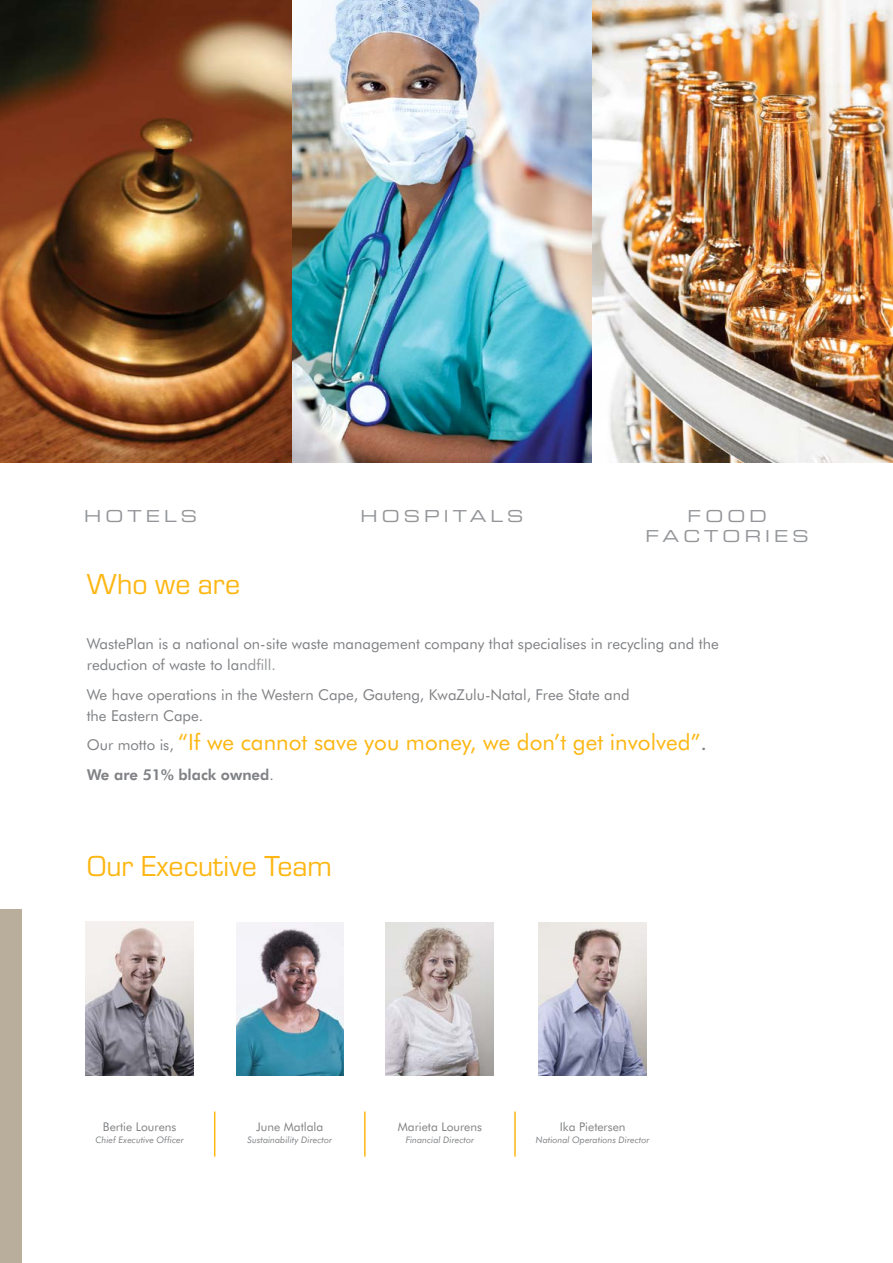
<style>
.page{position:relative;width:893px;height:1263px;background:#fff}
.page>*{position:absolute;margin:0;border:0;box-sizing:border-box;transform-origin:0 0}
.t1{font:30px "Eurostile";color:#fdb714}
.t2{font:22.5px "Futura BT";color:#fdb714}
.t3{font:16.5px/19.8px "Eurostile Extended Two";letter-spacing:.25em;color:#939598;text-align:center}
.t4{font:15px/21px "Futura BT";color:#808285}
.t5{font:800 15px "Futura BT";color:#808285}
.t6{font:12px "Futura BT";color:#808285}
.t7{font:italic 9px "Futura BT";color:#808285}
.s1{color:#939598}
.s2{font-size:15px;color:#808285}
.s3{color:#808285}
.s4{font-weight:400}
</style>
<div class="page">
<img style="left:0;top:0;width:893px;height:462px">
<div style="left:0;top:909px;width:21px;height:354px;background:#b9ae9c"></div>
<img style="left:386px;top:923px;width:108px;height:152px">
<img style="left:86px;top:922px;width:108px;height:153px">
<hr style="left:364px;top:1111px;width:2px;height:45px;background:#fdb714">
<hr style="left:214px;top:1111px;width:1px;height:45px;background:#fdb714">
<hr style="left:514px;top:1111px;width:2px;height:45px;background:#fdb714">
<img style="left:237px;top:923px;width:107px;height:152px">
<img style="left:539px;top:923px;width:108px;height:152px">
<p class="t3" style="left:84px;top:506px;width:115px">HOTELS</p>
<p class="t3" style="left:360px;top:506px;width:165px">HOSPITALS</p>
<p class="t3" style="left:645px;top:506px;width:165px">FOOD<br>FACTORIES</p>
<h1 class="t1" style="left:87px;top:564px;width:155px">Who we are</h1>
<p class="t4" style="left:87px;top:633px;width:634px">WastePlan is a national on-site waste management company that specialises in recycling and the reduction of waste to lan<span class="s1">dfill.</span></p>
<p class="t4" style="left:87px;top:684px;width:544px">We have operations in the Western Cape, Gauteng, KwaZulu-Natal, Free State and the Eastern Cape.</p>
<h2 class="t2" style="left:87px;top:728px;width:622px"><span class="s2">Our motto is,</span> “If we cannot save you money, we don’t get involved”<span class="s3">.</span></h2>
<p class="t5" style="left:87px;top:765px;width:189px">We are 51% black owned<span class="s4">.</span></p>
<h1 class="t1" style="left:87px;top:847px;width:247px">Our Executive Team</h1>
<p class="t6" style="left:103px;top:1119px;width:75px">Bertie Lourens</p>
<p class="t7" style="left:96px;top:1134px;width:90px">Chief Executive Officer</p>
<p class="t6" style="left:256px;top:1120px;width:69px">June Matlala</p>
<p class="t7" style="left:248px;top:1134px;width:86px">Sustainability Director</p>
<p class="t6" style="left:398px;top:1120px;width:86px">Marieta Lourens</p>
<p class="t7" style="left:406px;top:1135px;width:70px">Financial Director</p>
<p class="t6" style="left:560px;top:1119px;width:67px">Ika Pietersen</p>
<p class="t7" style="left:536px;top:1134px;width:115px">National Operations Director</p>
</div>
